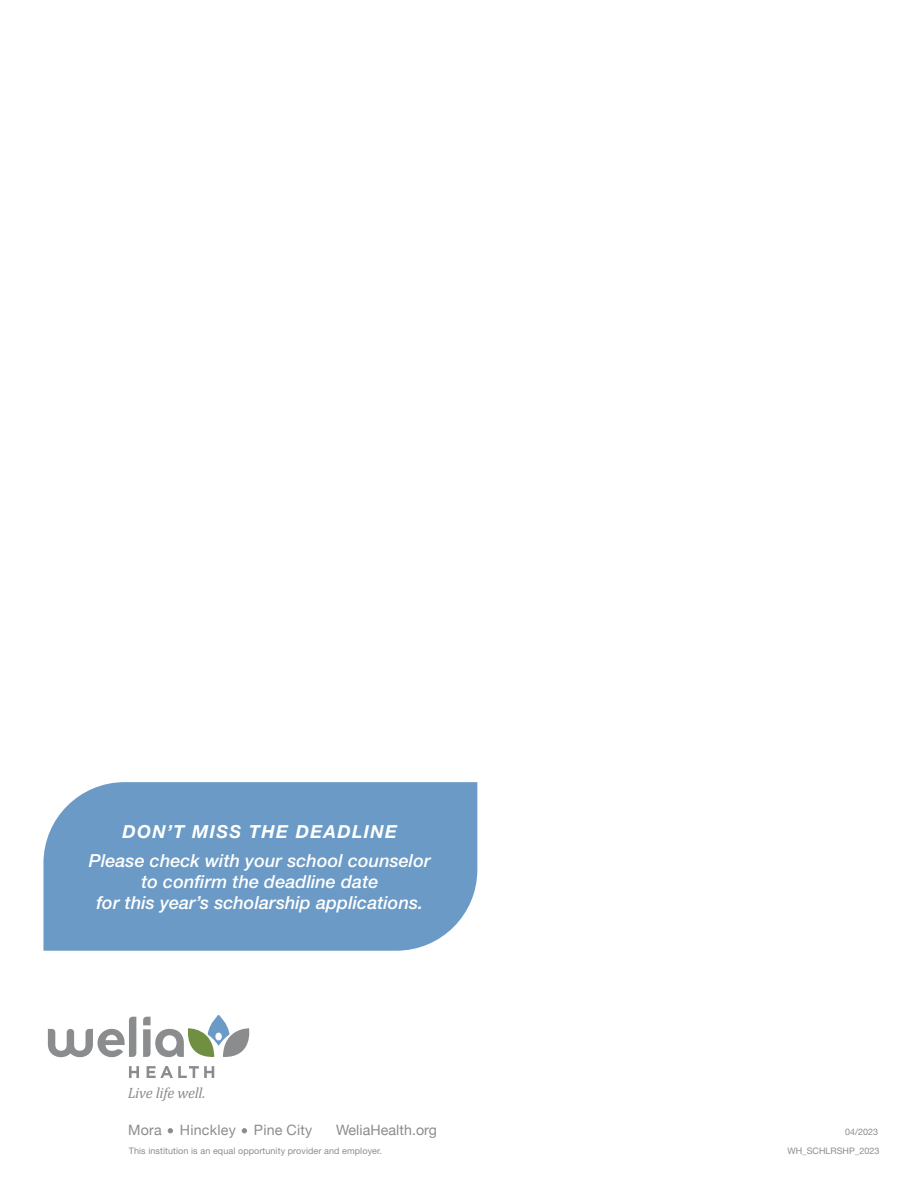
<style>
.page{position:relative;width:918px;height:1188px;background:#fff}
.page>*{position:absolute;margin:0;border:0;box-sizing:border-box;transform-origin:0 0}
.t1{font:italic 500 18px/21px "Helvetica Neue LT Std";letter-spacing:.005em;color:#fff;text-align:center}
.t2{font:italic 700 18px "Helvetica Neue LT Std";letter-spacing:.075em;color:#fff}
.t3{font:italic 15px "Cambria";letter-spacing:-.015em;color:#8a8c8e}
.t4{font:14.25px "Helvetica Neue";letter-spacing:.01em;color:#8a8c8e}
.t5{font:9px "Helvetica Neue LT Std";letter-spacing:.01em;color:#8a8c8e}
.s1{font-family:"Helvetica Neue LT Std";font-size:12px}
</style>
<div class="page">
<svg style="left:48px;top:1017px;width:88px;height:40px"></svg>
<svg style="left:129px;top:1066px;width:10px;height:12px"></svg>
<svg style="left:147px;top:1066px;width:67px;height:12px"></svg>
<svg style="left:143px;top:1015px;width:107px;height:43px"></svg>
<div style="left:43px;top:782px;width:434px;height:169px;background:#6a9ac5"></div>
<p class="t2" style="left:123px;top:820px;width:276px">DON’T MISS THE DEADLINE</p>
<p class="t1" style="left:89px;top:850px;width:343px">Please check with your school counselor to confirm the deadline date<br>for this year’s scholarship applications.</p>
<p class="t3" style="left:128px;top:1083px;width:79px">Live life well.</p>
<p class="t4" style="left:128px;top:1120px;width:186px">Mora <span class="s1">•</span> Hinckley <span class="s1">•</span> Pine City</p>
<p class="t4" style="left:336px;top:1120px;width:102px">WeliaHealth.org</p>
<p class="t5" style="left:845px;top:1127px;width:35px">04/2023</p>
<p class="t5" style="left:129px;top:1145px;width:255px">This institution is an equal opportunity provider and employer.</p>
<p class="t5" style="left:787px;top:1145px;width:94px">WH_SCHLRSHP_2023</p>
</div>
